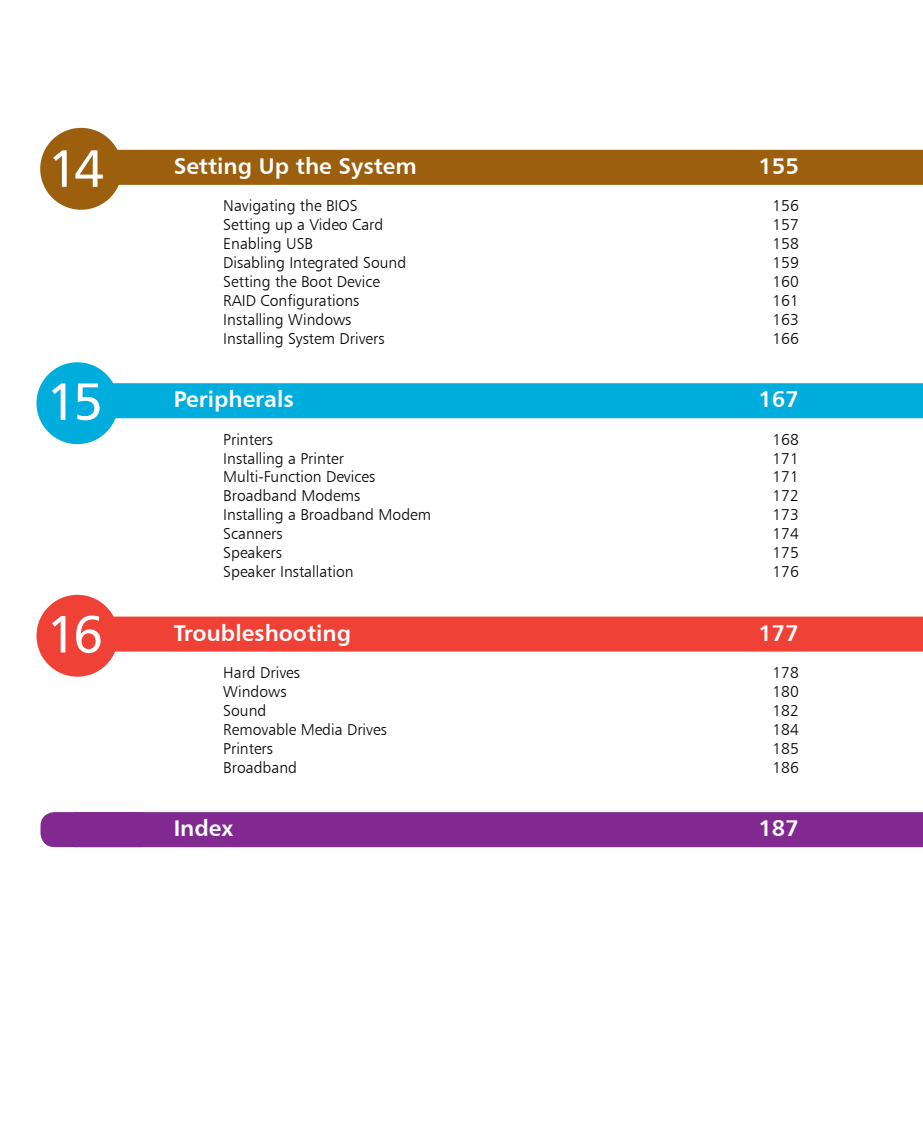
<style>
.page{position:relative;width:923px;height:1127px;background:#fff}
.page>*{position:absolute;margin:0;border:0;box-sizing:border-box;transform-origin:0 0}
.t1{font:52.5px "Humanist 777 BT Roman B";color:#fff}
.t2{font:22.75px "Humanist 777 BT Bold B";color:#fff}
.t3{font:15.75px "Humanist 777 BT Light B";color:#000}
</style>
<div class="page">
<div style="left:74px;top:150px;width:849px;height:35px;background:#9b5f0e"></div>
<div style="left:74px;top:383px;width:849px;height:35px;background:#00addc"></div>
<div style="left:74px;top:616px;width:849px;height:35px;background:#ef4135"></div>
<div style="left:74px;top:811px;width:849px;height:35px;background:#812990"></div>
<div style="left:40px;top:128px;width:82px;height:82px;background:#9b5f0e;border-radius:50%"></div>
<div style="left:36px;top:362px;width:82px;height:82px;background:#00addc;border-radius:50%"></div>
<div style="left:40px;top:811px;width:114px;height:35px;background:#812990;border-radius:14px"></div>
<div style="left:36px;top:594px;width:82px;height:82px;background:#ef4135;border-radius:50%"></div>
<h1 class="t1" style="left:48px;top:136px;width:58px">14</h1>
<h1 class="t1" style="left:47px;top:369px;width:58px">15</h1>
<h1 class="t1" style="left:47px;top:601px;width:58px">16</h1>
<h2 class="t2" style="left:174px;top:151px;width:244px">Setting Up the System</h2>
<h2 class="t2" style="left:758px;top:151px;width:42px">155</h2>
<p class="t3" style="left:223px;top:196px;width:136px">Navigating the BIOS</p>
<p class="t3" style="left:772px;top:196px;width:28px">156</p>
<p class="t3" style="left:223px;top:215px;width:162px">Setting up a Video Card</p>
<p class="t3" style="left:772px;top:215px;width:28px">157</p>
<p class="t3" style="left:223px;top:234px;width:91px">Enabling USB</p>
<p class="t3" style="left:772px;top:234px;width:28px">158</p>
<p class="t3" style="left:223px;top:253px;width:184px">Disabling Integrated Sound</p>
<p class="t3" style="left:772px;top:253px;width:28px">159</p>
<p class="t3" style="left:223px;top:271px;width:158px">Setting the Boot Device</p>
<p class="t3" style="left:772px;top:271px;width:28px">160</p>
<p class="t3" style="left:223px;top:290px;width:138px">RAID Configurations</p>
<p class="t3" style="left:772px;top:290px;width:28px">161</p>
<p class="t3" style="left:223px;top:309px;width:130px">Installing Windows</p>
<p class="t3" style="left:772px;top:309px;width:28px">163</p>
<p class="t3" style="left:223px;top:328px;width:163px">Installing System Drivers</p>
<p class="t3" style="left:772px;top:328px;width:28px">166</p>
<h2 class="t2" style="left:174px;top:385px;width:122px">Peripherals</h2>
<h2 class="t2" style="left:758px;top:385px;width:42px">167</h2>
<p class="t3" style="left:223px;top:429px;width:51px">Printers</p>
<p class="t3" style="left:772px;top:429px;width:28px">168</p>
<p class="t3" style="left:223px;top:448px;width:122px">Installing a Printer</p>
<p class="t3" style="left:772px;top:448px;width:28px">171</p>
<p class="t3" style="left:223px;top:467px;width:153px">Multi-Function Devices</p>
<p class="t3" style="left:772px;top:467px;width:28px">171</p>
<p class="t3" style="left:223px;top:486px;width:138px">Broadband Modems</p>
<p class="t3" style="left:772px;top:486px;width:28px">172</p>
<p class="t3" style="left:223px;top:505px;width:209px">Installing a Broadband Modem</p>
<p class="t3" style="left:772px;top:505px;width:28px">173</p>
<p class="t3" style="left:223px;top:524px;width:61px">Scanners</p>
<p class="t3" style="left:772px;top:524px;width:28px">174</p>
<p class="t3" style="left:223px;top:542px;width:60px">Speakers</p>
<p class="t3" style="left:772px;top:542px;width:28px">175</p>
<p class="t3" style="left:223px;top:561px;width:132px">Speaker Installation</p>
<p class="t3" style="left:772px;top:561px;width:28px">176</p>
<h2 class="t2" style="left:174px;top:618px;width:179px">Troubleshooting</h2>
<h2 class="t2" style="left:758px;top:618px;width:42px">177</h2>
<p class="t3" style="left:223px;top:662px;width:78px">Hard Drives</p>
<p class="t3" style="left:772px;top:662px;width:28px">178</p>
<p class="t3" style="left:223px;top:681px;width:65px">Windows</p>
<p class="t3" style="left:772px;top:681px;width:28px">180</p>
<p class="t3" style="left:223px;top:700px;width:45px">Sound</p>
<p class="t3" style="left:772px;top:700px;width:28px">182</p>
<p class="t3" style="left:223px;top:719px;width:165px">Removable Media Drives</p>
<p class="t3" style="left:772px;top:719px;width:28px">184</p>
<p class="t3" style="left:223px;top:738px;width:51px">Printers</p>
<p class="t3" style="left:772px;top:738px;width:28px">185</p>
<p class="t3" style="left:223px;top:757px;width:75px">Broadband</p>
<p class="t3" style="left:772px;top:757px;width:28px">186</p>
<h2 class="t2" style="left:174px;top:813px;width:61px">Index</h2>
<h2 class="t2" style="left:758px;top:813px;width:42px">187</h2>
</div>
